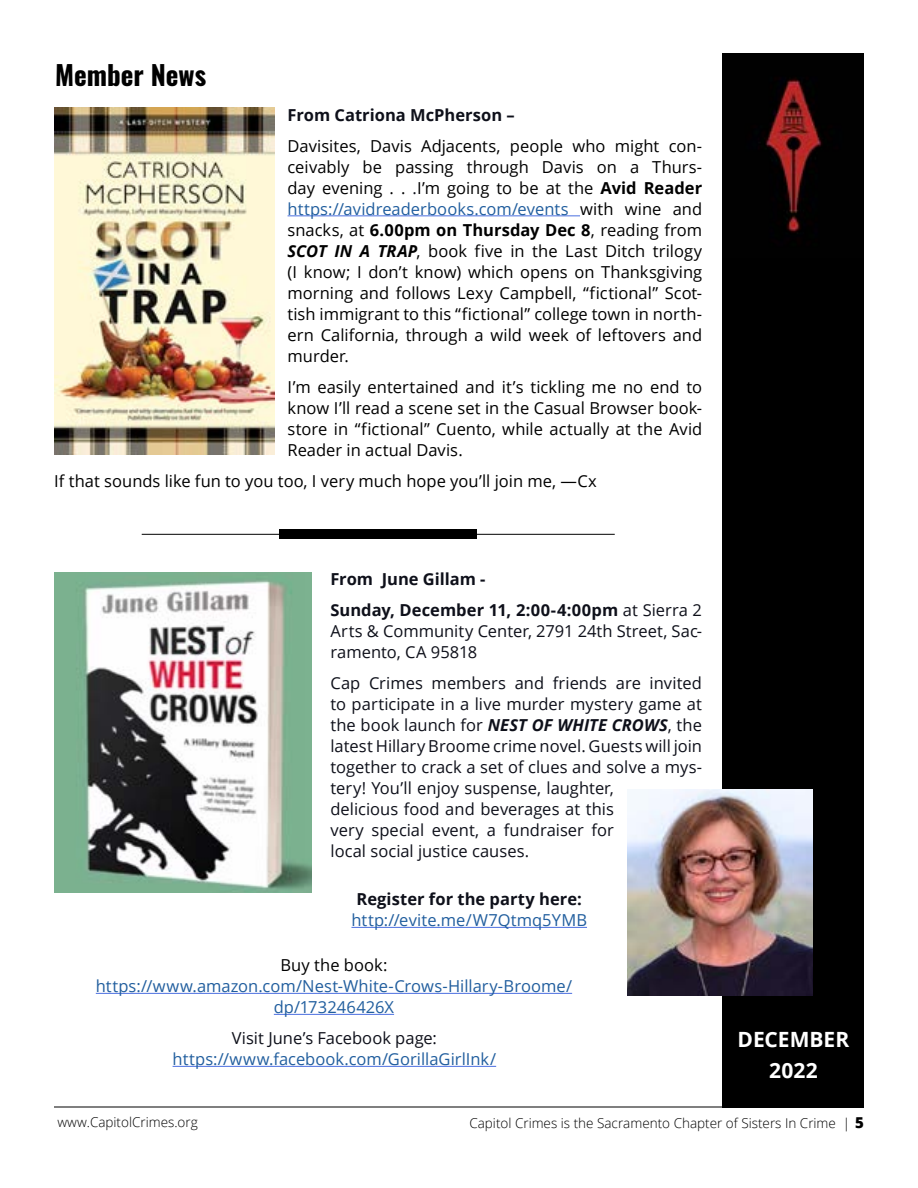
<style>
.page{position:relative;width:918px;height:1188px;background:#fff}
.page>*{position:absolute;margin:0;border:0;box-sizing:border-box;transform-origin:0 0}
.t1{font:27px "Oswald";color:#000}
.t2{font:700 21px/31px "Open Sans";color:#fff;text-align:center}
.t3{font:16.5px/21px "Open Sans";color:#000;text-align:justify}
.t4{font:16.5px/21px "Open Sans";color:#0e101a}
.t5{font:16.5px/21px "Open Sans";color:#215e9e;text-align:center}
.t6{font:700 16.5px/31px "Open Sans";color:#0e101a}
.t7{font:300 13.5px "Open Sans";color:#000}
.s1{color:#0e101a}
.s2{font-weight:700}
.s3{color:#215e9e}
.s4{font-weight:700;font-style:italic}
.s5{font-weight:400}
.s6{font-weight:800;font-size:15px}
</style>
<div class="page">
<hr style="left:54px;top:1107px;width:810px;height:1px;background:#000">
<div style="left:723px;top:54px;width:141px;height:1053px;background:#000"></div>
<img style="left:765px;top:78px;width:58px;height:155px">
<hr style="left:288px;top:215px;width:292px;height:1px;background:#4a6ee0">
<img style="left:54px;top:108px;width:220px;height:346px">
<img style="left:54px;top:572px;width:257px;height:321px">
<img style="left:627px;top:789px;width:186px;height:207px">
<hr style="left:96px;top:993px;width:476px;height:1px;background:#4a6ee0">
<hr style="left:274px;top:1014px;width:120px;height:1px;background:#4a6ee0">
<hr style="left:173px;top:1066px;width:323px;height:1px;background:#4a6ee0">
<hr style="left:351px;top:927px;width:236px;height:1px;background:#4a6ee0">
<hr style="left:142px;top:534px;width:473px;height:1px;background:#000">
<div style="left:280px;top:529px;width:197px;height:10px;background:#000"></div>
<h1 class="t1" style="left:55px;top:51px;width:153px">Member News</h1>
<p class="t6" style="left:288px;top:99px;width:229px">From Catriona McPherson –</p>
<p class="t3" style="left:288px;top:135px;width:416px">Davisites, Davis Adjacents, people who might con&shy;ceivably be passing through Davis on a Thurs&shy;day evening . . <span class="s1">.</span>I’m going to be at the <span class="s2">Avid Reader </span><span class="s3">https://avidreaderbooks.com/events</span> with wine and snacks, at <span class="s2">6.00pm on Thursday Dec 8</span>, reading from <span class="s4">SCOT IN A TRAP</span>, book five in the Last Ditch trilogy (I know; I don’t know) which opens on Thanksgiving morning and follows Lexy Campbell, “fictional” Scot&shy;tish immigrant to this “fictional” college town in north&shy;ern California, through a wild week of leftovers and murder.</p>
<p class="t3" style="left:288px;top:376px;width:416px">I’m easily entertained and it’s tickling me no end to know I’ll read a scene set in the Casual Browser book&shy;store in “fictional” Cuento, while actually at the Avid Reader in actual Davis.</p>
<p class="t3" style="left:54px;top:470px;width:544px">If that sounds like fun to you too, I very much hope you’ll join me, —Cx</p>
<p class="t6" style="left:330px;top:563px;width:373px">From June Gillam -<br>Sunday, December 11, 2:00-4:00pm <span class="s5">at Sierra 2</span></p>
<p class="t4" style="left:330px;top:620px;width:373px">Arts &amp; Community Center, 2791 24th Street, Sac&shy;ramento, CA 95818</p>
<p class="t4" style="left:330px;top:672px;width:373px">Cap Crimes members and friends are invited to participate in a live murder mystery game at the book launch for <span class="s4">NEST OF WHITE CROWS</span>, the latest Hillary Broome crime novel. Guests will join together to crack a set of clues and solve a mys&shy;tery! You’ll enjoy suspense, laughter,<br>delicious food and beverages at this<br>very special event, a fundraiser for<br>local social justice causes.</p>
<p class="t6" style="left:357px;top:883px;width:227px">Register for the party here:</p>
<p class="t5" style="left:351px;top:909px;width:237px">http://evite.me/W7Qtmq5YMB</p>
<p class="t3" style="left:280px;top:954px;width:109px">Buy the book:</p>
<p class="t5" style="left:96px;top:975px;width:478px">https://www.amazon.com/Nest-White-Crows-Hillary-Broome/ dp/173246426X</p>
<p class="t4" style="left:232px;top:1027px;width:207px">Visit June’s Facebook page:</p>
<p class="t5" style="left:173px;top:1048px;width:325px">https://www.facebook.com/GorillaGirlInk/</p>
<p class="t2" style="left:738px;top:1024px;width:113px">DECEMBER<br>2022</p>
<p class="t7" style="left:58px;top:1113px;width:142px">www.CapitolCrimes.org</p>
<p class="t7" style="left:469px;top:1114px;width:396px">Capitol Crimes is the Sacramento Chapter of Sisters In Crime | <span class="s6">5</span></p>
</div>
